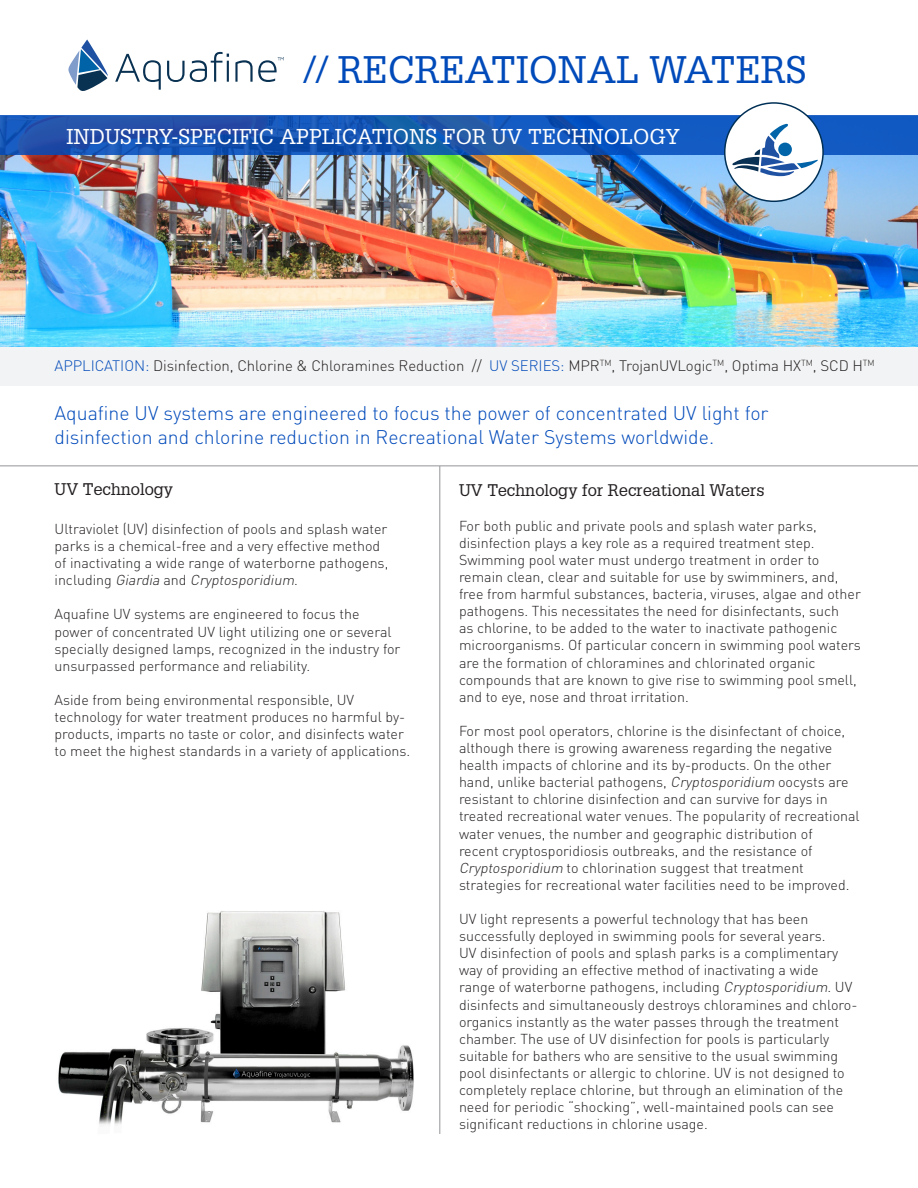
<style>
.page{position:relative;width:918px;height:1188px;background:#fff}
.page>*{position:absolute;margin:0;border:0;box-sizing:border-box;transform-origin:0 0}
.t1{font:37.5px "Glypha";color:#004aba}
.t2{font:21px "Glypha";color:#fff}
.t3{font:300 19.5px/23.4px "DIN";color:#004aba}
.t4{font:16.5px "Glypha";color:#231f20}
.t5{font:300 15px "DIN";letter-spacing:-.005em;color:#231f20}
.t6{font:300 14.25px/17.1px "DIN";color:#231f20}
.s1{color:#004aba}
.s2{font-style:italic}
</style>
<div class="page">
<div style="left:0;top:347px;width:918px;height:39px;background:#f2f3f4"></div>
<img style="left:0;top:155px;width:918px;height:192px">
<svg style="left:0;top:115px;width:918px;height:40px;background:#1755b5"></svg>
<svg style="left:115px;top:54px;width:46px;height:36px"></svg>
<svg style="left:167px;top:52px;width:62px;height:30px"></svg>
<svg style="left:235px;top:57px;width:49px;height:25px"></svg>
<svg style="left:68px;top:39px;width:40px;height:52px"></svg>
<hr style="left:440px;top:466px;width:1px;height:668px;background:#939598">
<div style="left:725px;top:103px;width:98px;height:98px;background:#fff;border-radius:50%"></div>
<div style="left:724px;top:102px;width:100px;height:100px;border:2px solid #003056;border-radius:50%"></div>
<svg style="left:732px;top:124px;width:86px;height:52px"></svg>
<hr style="left:0;top:466px;width:918px;height:1px;background:#939598">
<img style="left:58px;top:911px;width:356px;height:214px">
<p class="t1" style="left:303px;top:46px;width:505px">// RECREATIONAL WATERS</p>
<p class="t2" style="left:67px;top:123px;width:615px">INDUSTRY-SPECIFIC APPLICATIONS FOR UV TECHNOLOGY</p>
<p class="t5" style="left:55px;top:356px;width:822px"><span class="s1">APPLICATION:</span> Disinfection, Chlorine &amp; Chloramines Reduction // <span class="s1">UV SERIES:</span> MPR<sup>TM</sup>, TrojanUVLogic<sup>TM</sup>, Optima HX<sup>TM</sup>, SCD H<sup>TM</sup></p>
<p class="t3" style="left:55px;top:401px;width:716px">Aquafine UV systems are engineered to focus the power of concentrated UV light for disinfection and chlorine reduction in Recreational Water Systems worldwide.</p>
<p class="t4" style="left:55px;top:479px;width:120px">UV Technology</p>
<p class="t6" style="left:55px;top:520px;width:335px">Ultraviolet (UV) disinfection of pools and splash water parks is a chemical-free and a very effective method of inactivating a wide range of waterborne pathogens, i n c l u d i n g <span class="s2">Giardia</span> a n d <span class="s2">Cryptosporidium</span>.</p>
<p class="t6" style="left:55px;top:606px;width:347px">Aquafine UV systems are engineered to focus the power of concentrated UV light utilizing one or several specially designed lamps, recognized in the industry for unsurpassed performance and reliability.</p>
<p class="t6" style="left:55px;top:691px;width:357px">Aside from being environmental responsible, UV technology for water treatment produces no harmful by&shy;products, imparts no taste or color, and disinfects water to meet the highest standards in a variety of applications.</p>
<p class="t4" style="left:459px;top:479px;width:307px">UV Technology for Recreational Waters</p>
<p class="t6" style="left:459px;top:517px;width:403px">For both public and private pools and splash water parks, disinfection plays a key role as a required treatment step.<br>Swimming pool water must undergo treatment in order to remain clean, clear and suitable for use by swimminers, and, free from harmful substances, bacteria, viruses, algae and other pathogens. This necessitates the need for disinfectants, such<br>as chlorine, to be added to the water to inactivate pathogenic microorganisms. Of particular concern in swimming pool waters are the formation of chloramines and chlorinated organic compounds that are known to give rise to swimming pool smell, and to eye, nose and throat irritation.</p>
<p class="t6" style="left:459px;top:722px;width:402px">For most pool operators, chlorine is the disinfectant of choice, although there is growing awareness regarding the negative health impacts of chlorine and its by-products. On the other hand, unlike bacterial pathogens, <span class="s2">Cryptosporidium</span> oocysts are resistant to chlorine disinfection and can survive for days in treated recreational water venues. The popularity of recreational water venues, the number and geographic distribution of<br>recent cryptosporidiosis outbreaks, and the resistance of <span class="s2">Cryptosporidium</span> to chlorination suggest that treatment strategies for recreational water facilities need to be improved.</p>
<p class="t6" style="left:459px;top:910px;width:400px">UV light represents a powerful technology that has been successfully deployed in swimming pools for several years.<br>UV disinfection of pools and splash parks is a complimentary way of providing an effective method of inactivating a wide range of waterborne pathogens, including <span class="s2">Cryptosporidium</span>. UV disinfects and simultaneously destroys chloramines and chloro&shy;organics instantly as the water passes through the treatment chamber. The use of UV disinfection for pools is particularly suitable for bathers who are sensitive to the usual swimming pool disinfectants or allergic to chlorine. UV is not designed to completely replace chlorine, but through an elimination of the need for periodic “shocking”, well-maintained pools can see significant reductions in chlorine usage.</p>
</div>
